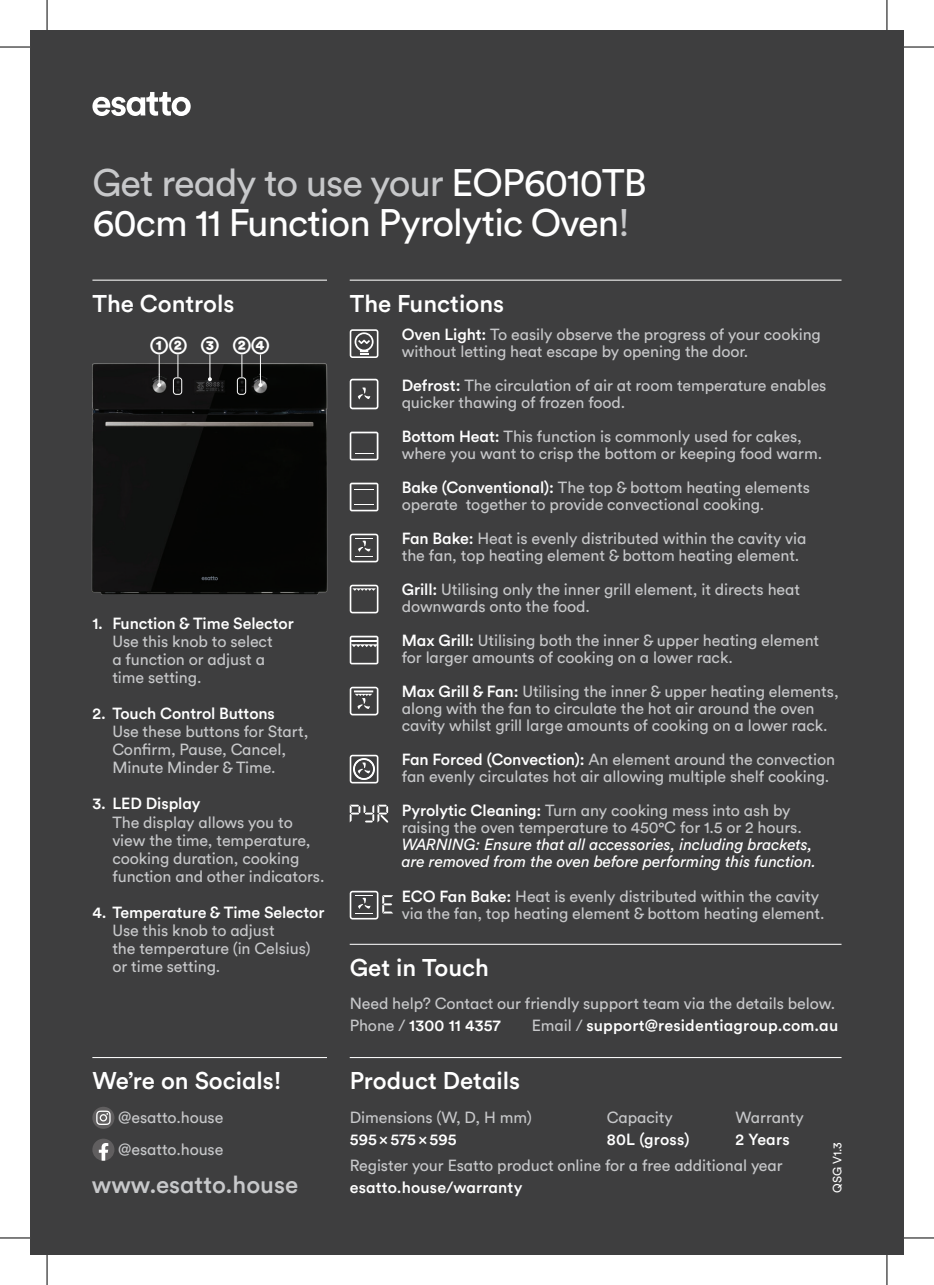
<style>
.page{position:relative;width:934px;height:1285px;background:#fff}
.page>*{position:absolute;margin:0;border:0;box-sizing:border-box;transform-origin:0 0}
.t1{font:38px/40px "Circular Std";letter-spacing:-.025em;color:#fff}
.t2{font:500 24px "Circular Std";color:#fff}
.t3{font:500 24px "Circular Std";color:#c7c8ca}
.t4{font:700 24px "Circular Std";color:#fff}
.t5{font:16px/17px "Circular Std";letter-spacing:-.005em;color:#c7c8ca}
.t6{font:500 16px "Circular Std";letter-spacing:-.005em;color:#fff}
.t7{font:italic 16px/17px "Circular Std";letter-spacing:-.005em;color:#fff}
.t8{font:12px "Circular Std";color:#fff}
.s1{color:#c7c8ca}
.s2{font-weight:500;color:#fff}
.s3{font-weight:400;color:#c7c8ca}
</style>
<div class="page">
<div style="left:30px;top:30px;width:873px;height:1225px;background:#3e3e3f"></div>
<svg style="left:92px;top:92px;width:98px;height:24px"></svg>
<img style="left:91px;top:362px;width:237px;height:233px">
<hr style="left:349px;top:280px;width:492px;height:1px;background:#fff">
<svg style="left:349px;top:329px;width:29px;height:29px"></svg>
<svg style="left:349px;top:379px;width:29px;height:30px"></svg>
<svg style="left:349px;top:432px;width:29px;height:28px"></svg>
<svg style="left:349px;top:482px;width:29px;height:29px"></svg>
<svg style="left:349px;top:534px;width:29px;height:28px"></svg>
<svg style="left:349px;top:585px;width:29px;height:28px"></svg>
<svg style="left:349px;top:636px;width:29px;height:28px"></svg>
<svg style="left:349px;top:686px;width:29px;height:29px"></svg>
<svg style="left:349px;top:755px;width:29px;height:28px"></svg>
<svg style="left:349px;top:804px;width:39px;height:18px"></svg>
<svg style="left:349px;top:891px;width:44px;height:28px"></svg>
<hr style="left:92px;top:280px;width:235px;height:1px;background:#fff">
<hr style="left:159px;top:354px;width:1px;height:31px;background:#fff">
<svg style="left:157px;top:383px;width:4px;height:4px"></svg>
<svg style="left:208px;top:354px;width:4px;height:27px"></svg>
<hr style="left:260px;top:354px;width:1px;height:31px;background:#fff">
<svg style="left:258px;top:383px;width:4px;height:4px"></svg>
<svg style="left:177px;top:354px;width:1px;height:23px"></svg>
<div style="left:173px;top:377px;width:9px;height:18px;border:1px solid #fff;border-radius:3px"></div>
<svg style="left:241px;top:354px;width:1px;height:23px"></svg>
<div style="left:237px;top:377px;width:9px;height:18px;border:1px solid #fff;border-radius:3px"></div>
<hr style="left:349px;top:943px;width:492px;height:2px;background:#fff">
<hr style="left:92px;top:1057px;width:235px;height:1px;background:#fff">
<div style="left:92px;top:1106px;width:22px;height:22px;background:#605e5f;border-radius:50%"></div>
<svg style="left:96px;top:1110px;width:15px;height:15px"></svg>
<svg style="left:92px;top:1139px;width:22px;height:21px"></svg>
<hr style="left:349px;top:1057px;width:492px;height:1px;background:#fff">
<hr style="left:0;top:47px;width:30px;height:1px;background:#000">
<hr style="left:903px;top:47px;width:30px;height:1px;background:#000">
<hr style="left:0;top:1237px;width:30px;height:1px;background:#000">
<hr style="left:903px;top:1237px;width:30px;height:1px;background:#000">
<hr style="left:47px;top:0;width:1px;height:30px;background:#000">
<hr style="left:47px;top:1255px;width:1px;height:30px;background:#000">
<hr style="left:886px;top:0;width:1px;height:30px;background:#000">
<hr style="left:886px;top:1255px;width:1px;height:30px;background:#000">
<h1 class="t1" style="left:92px;top:162px;width:555px"><span class="s1">Get ready to use your</span> EOP6010TB<br>60cm 11 Function Pyrolytic Oven<span class="s1">!</span></h1>
<h2 class="t2" style="left:92px;top:288px;width:143px">The Controls</h2>
<h2 class="t4" style="left:149px;top:330px;width:122px">➀➁ ➂ ➁➃</h2>
<p class="t6" style="left:92px;top:614px;width:203px">1. Function &amp; Time Selector</p>
<p class="t5" style="left:112px;top:632px;width:162px;line-height:18px">Use this knob to select a function or adjust a time setting.</p>
<p class="t6" style="left:92px;top:704px;width:184px">2. Touch Control Buttons</p>
<p class="t5" style="left:112px;top:722px;width:197px;line-height:18px">Use these buttons for Start,<br>Confirm, Pause, Cancel,<br>Minute Minder &amp; Time.</p>
<p class="t6" style="left:92px;top:794px;width:109px">3. LED Display</p>
<p class="t5" style="left:112px;top:812px;width:214px;line-height:18px">The display allows you to view the time, temperature, cooking duration, cooking function and other indicators.</p>
<p class="t6" style="left:92px;top:902px;width:233px">4. Temperature &amp; Time Selector</p>
<p class="t5" style="left:112px;top:920px;width:200px;line-height:18px">Use this knob to adjust<br>the temperature (in Celsius) or time setting.</p>
<h2 class="t2" style="left:92px;top:1066px;width:191px">We’re on Socials!</h2>
<p class="t5" style="left:118px;top:1101px;width:107px;line-height:32px">@esatto.house @esatto.house</p>
<h2 class="t3" style="left:92px;top:1169px;width:208px">www.esatto.house</h2>
<h2 class="t2" style="left:349px;top:288px;width:156px">The Functions</h2>
<p class="t5" style="left:401px;top:326px;width:420px"><span class="s2">Oven Light:</span> To easily observe the progress of your cooking without letting heat escape by opening the door.</p>
<p class="t5" style="left:401px;top:377px;width:426px"><span class="s2">Defrost:</span> The circulation of air at room temperature enables quicker thawing of frozen food.</p>
<p class="t5" style="left:401px;top:428px;width:421px"><span class="s2">Bottom Heat:</span> This function is commonly used for cakes, where you want to crisp the bottom or keeping food warm.</p>
<p class="t5" style="left:401px;top:479px;width:409px"><span class="s2">Bake (Conventional):</span> The top &amp; bottom heating elements operate together to provide convectional cooking.</p>
<p class="t5" style="left:401px;top:530px;width:406px"><span class="s2">Fan Bake:</span> Heat is evenly distributed within the cavity via the fan, top heating element &amp; bottom heating element.</p>
<p class="t5" style="left:401px;top:581px;width:400px"><span class="s2">Grill:</span> Utilising only the inner grill element, it directs heat downwards onto the food.</p>
<p class="t5" style="left:401px;top:632px;width:419px"><span class="s2">Max Grill:</span> Utilising both the inner &amp; upper heating element for larger amounts of cooking on a lower rack.</p>
<p class="t5" style="left:401px;top:683px;width:438px"><span class="s2">Max Grill &amp; Fan:</span> Utilising the inner &amp; upper heating elements, along with the fan to circulate the hot air around the oven cavity whilst grill large amounts of cooking on a lower rack.</p>
<p class="t5" style="left:401px;top:751px;width:435px"><span class="s2">Fan Forced (Convection):</span> An element around the convection fan evenly circulates hot air allowing multiple shelf cooking.</p>
<p class="t5" style="left:401px;top:802px;width:401px"><span class="s2">Pyrolytic Cleaning:</span> Turn any cooking mess into ash by raising the oven temperature to 450°C for 1.5 or 2 hours.</p>
<p class="t7" style="left:401px;top:836px;width:415px">WARNING: Ensure that all accessories, including brackets, are removed from the oven before performing this function.</p>
<p class="t5" style="left:401px;top:887px;width:424px"><span class="s2">ECO Fan Bake:</span> Heat is evenly distributed within the cavity via the fan, top heating element &amp; bottom heating element.</p>
<h2 class="t2" style="left:349px;top:952px;width:141px">Get in Touch</h2>
<p class="t5" style="left:349px;top:992px;width:487px;line-height:22px">Need help? Contact our friendly support team via the details below.<br>Phone / <span class="s2">1300 11 4357</span></p>
<p class="t6" style="left:531px;top:1015px;width:308px"><span class="s3">Email /</span> support@residentiagroup.com.au</p>
<h2 class="t2" style="left:349px;top:1066px;width:172px">Product Details</h2>
<p class="t5" style="left:349px;top:1108px;width:183px">Dimensions (W, D, H mm)</p>
<p class="t6" style="left:349px;top:1129px;width:108px">595 × 575 × 595</p>
<p class="t5" style="left:606px;top:1108px;width:67px">Capacity</p>
<p class="t6" style="left:606px;top:1129px;width:84px">80L (gross)</p>
<p class="t5" style="left:735px;top:1108px;width:70px">Warranty</p>
<p class="t6" style="left:735px;top:1129px;width:55px">2 Years</p>
<p class="t5" style="left:349px;top:1156px;width:434px">Register your Esatto product online for a free additional year</p>
<p class="t6" style="left:349px;top:1177px;width:174px">esatto.house/warranty</p>
<p class="t8" style="left:829px;top:1192px;width:52px;rotate:-90deg">QSG V1.3</p>
</div>
